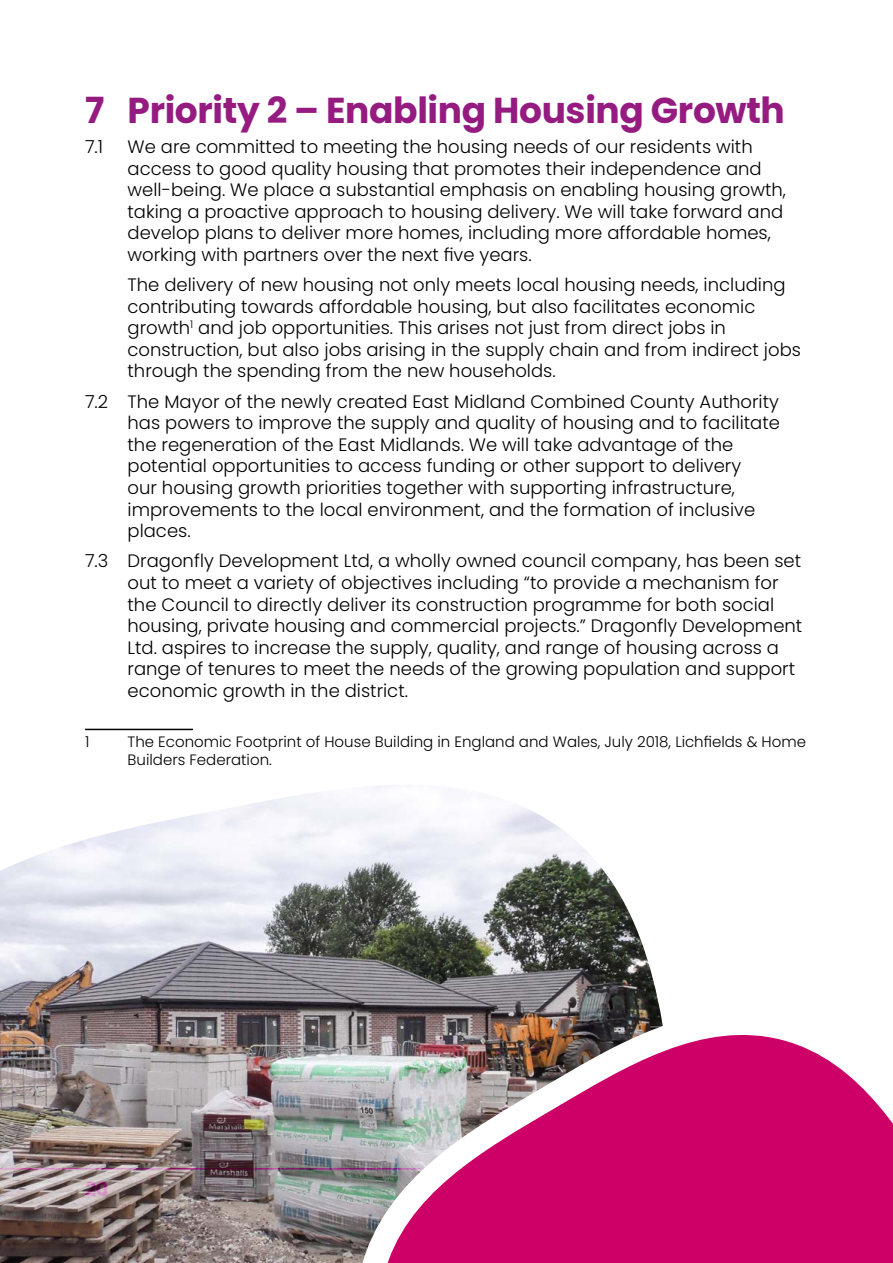
<style>
.page{position:relative;width:893px;height:1263px;background:#fff}
.page>*{position:absolute;margin:0;border:0;box-sizing:border-box;transform-origin:0 0}
.header_2_number_list{font:700 36px "Poppins";letter-spacing:-.01em;color:#951b81}
.t1{font:700 19.5px "Poppins";color:#951b81}
.paragraph_numbered{font:300 18px/21.6px "Poppins";color:#000}
.paragraph_unnumbered{font:300 18px/21.6px "Poppins";color:#000}
.footnote{font:300 15px/18px "Poppins";color:#000}
</style>
<div class="page">
<hr style="left:85px;top:729px;width:108px;height:1px;background:#000">
<img style="left:0;top:785px;width:659px;height:478px">
<svg style="left:351px;top:1006px;width:542px;height:257px;fill:#c06"></svg>
<h2 class="header_2_number_list" style="left:85px;top:89px;width:701px">7 Priority 2 – Enabling Housing Growth</h2>
<p class="paragraph_numbered" style="left:85px;top:136px;width:20px">7.1</p>
<p class="paragraph_numbered" style="left:128px;top:136px;width:660px">We are committed to meeting the housing needs of our residents with access to good quality housing that promotes their independence and well-being. We place a substantial emphasis on enabling housing growth, taking a proactive approach to housing delivery. We will take forward and develop plans to deliver more homes, including more affordable homes, working with partners over the next five years.</p>
<p class="paragraph_unnumbered" style="left:128px;top:274px;width:675px">The delivery of new housing not only meets local housing needs, including contributing towards affordable housing, but also facilitates economic growth<sup>1</sup> and job opportunities. This arises not just from direct jobs in construction, but also jobs arising in the supply chain and from indirect jobs through the spending from the new households.</p>
<p class="paragraph_numbered" style="left:128px;top:391px;width:654px;text-indent:-43px">7.2 The Mayor of the newly created East Midland Combined County Authority has powers to improve the supply and quality of housing and to facilitate the regeneration of the East Midlands. We will take advantage of the potential opportunities to access funding or other support to delivery<br>our housing growth priorities together with supporting infrastructure, improvements to the local environment, and the formation of inclusive places.</p>
<p class="paragraph_numbered" style="left:128px;top:550px;width:676px;text-indent:-43px">7.3 Dragonfly Development Ltd, a wholly owned council company, has been set out to meet a variety of objectives including “to provide a mechanism for the Council to directly deliver its construction programme for both social housing, private housing and commercial projects.” Dragonfly Development Ltd. aspires to increase the supply, quality, and range of housing across a range of tenures to meet the needs of the growing population and support economic growth in the district.</p>
<p class="footnote" style="left:85px;top:733px;width:6px">1</p>
<p class="footnote" style="left:128px;top:733px;width:680px">The Economic Footprint of House Building in England and Wales, July 2018, Lichfields &amp; Home<br>Builders Federation.</p>
<p class="t1" style="left:85px;top:1177px;width:25px">20</p>
</div>
